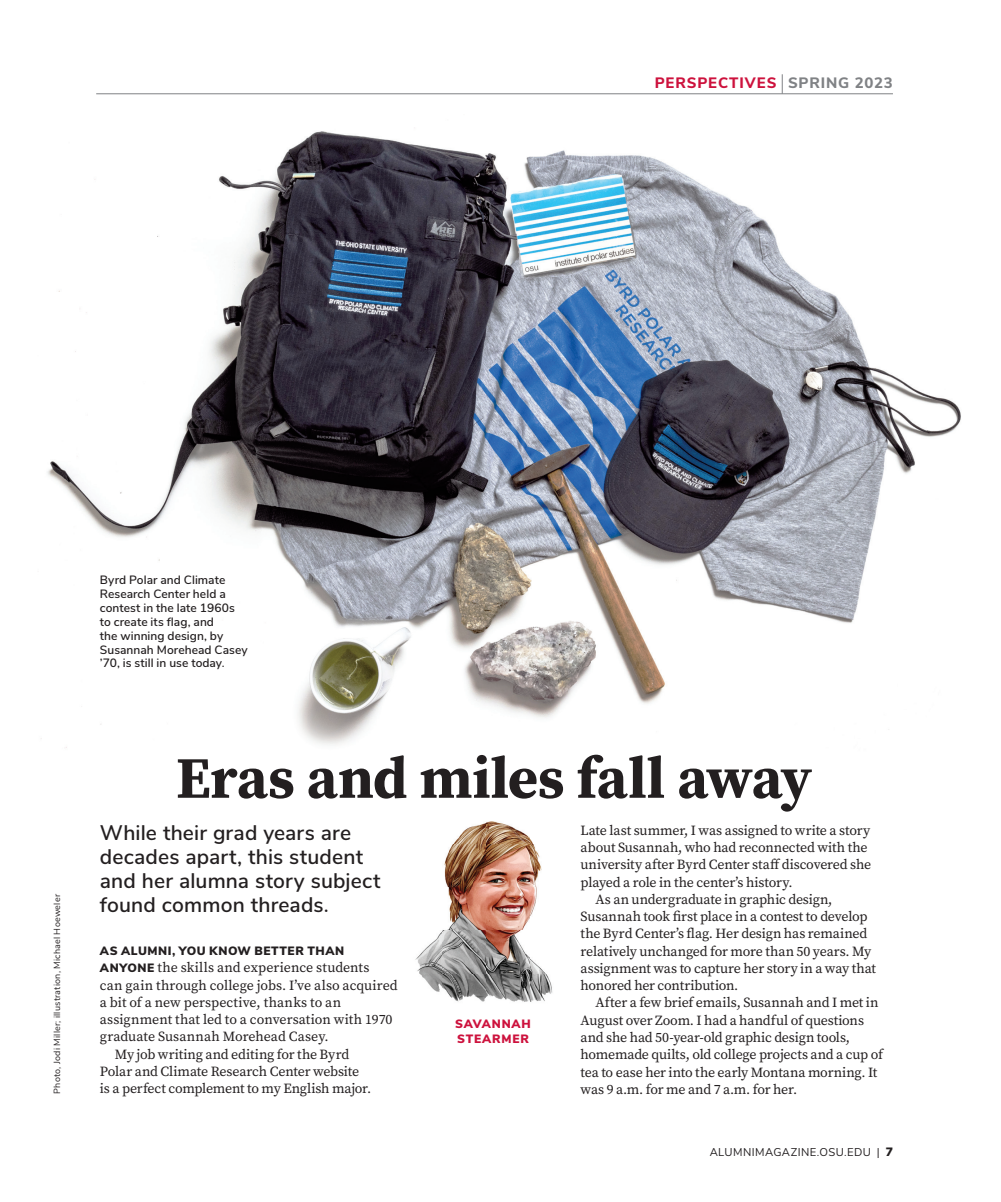
<style>
.page{position:relative;width:1001px;height:1202px;background:#fff}
.page>*{position:absolute;margin:0;border:0;box-sizing:border-box;transform-origin:0 0}
.t1{font:700 58.5px "Buckeye Serif";letter-spacing:-.01em;color:#231f20}
.t2{font:600 21px/24px "Buckeye Sans";letter-spacing:.005em;color:#231f20}
.t3{font:800 15px "Buckeye Sans";letter-spacing:.055em;color:#cd123d}
.t4{font:13.95px "Buckeye Serif";letter-spacing:-.01em;color:#231f20}
.t5{font:600 12px/13.8px "Buckeye Sans";letter-spacing:.005em;color:#231f20}
.t6{font:900 12px "Buckeye Sans";letter-spacing:.045em;color:#231f20}
.t7{font:900 12px/15px "Buckeye Sans";letter-spacing:.065em;color:#cd123d}
.t8{font:11.25px "Buckeye Sans";letter-spacing:.04em;color:#231f20}
.t9{font:9px "Buckeye Sans";letter-spacing:.025em;color:#231f20}
.s1{color:#808285}
.s2{font-family:"Buckeye Sans";font-weight:900;font-size:12px}
.s3{font-weight:900;font-size:12px}
</style>
<div class="page">
<img style="left:41px;top:131px;width:920px;height:617px">
<img style="left:415px;top:821px;width:138px;height:181px">
<hr style="left:96px;top:93px;width:797px;height:1px;background:#808285">
<svg style="left:782px;top:74px;width:1px;height:20px"></svg>
<p class="t3" style="left:655px;top:72px;width:240px">PERSPECTIVES <span class="s1">SPRING 2023</span></p>
<p class="t9" style="left:50px;top:1093px;width:201px;rotate:-90deg">Photo, Jodi Miller; illustration, Michael Hoeweler</p>
<p class="t5" style="left:100px;top:572px;width:149px">Byrd Polar and Climate<br>Research Center held a contest in the late 1960s to create its flag, and<br>the winning design, by<br>Susannah Morehead Casey ’70, is still in use today.</p>
<h1 class="t1" style="left:176px;top:737px;width:637px">Eras and miles fall away</h1>
<h2 class="t2" style="left:100px;top:819px;width:282px">While their grad years are decades apart, this student and her alumna story subject found common threads.</h2>
<p class="t6" style="left:100px;top:942px;width:246px">AS ALUMNI, YOU KNOW BETTER THAN</p>
<p class="t4" style="left:100px;top:958px;width:271px"><span class="s2">ANYONE</span> the skills and experience students</p>
<p class="t4" style="left:100px;top:975px;width:299px">can gain through college jobs. I’ve also acquired</p>
<p class="t4" style="left:100px;top:992px;width:243px">a bit of a new perspective, thanks to an</p>
<p class="t4" style="left:100px;top:1010px;width:294px">assignment that led to a conversation with 1970</p>
<p class="t4" style="left:100px;top:1027px;width:230px">graduate Susannah Morehead Casey.</p>
<p class="t4" style="left:115px;top:1044px;width:236px">My job writing and editing for the Byrd</p>
<p class="t4" style="left:100px;top:1061px;width:261px">Polar and Climate Research Center website</p>
<p class="t4" style="left:100px;top:1079px;width:273px">is a perfect complement to my English major.</p>
<p class="t4" style="left:580px;top:821px;width:291px">Late last summer, I was assigned to write a story</p>
<p class="t4" style="left:580px;top:838px;width:289px">about Susannah, who had reconnected with the</p>
<p class="t4" style="left:580px;top:855px;width:292px">university after Byrd Center staff discovered she</p>
<p class="t4" style="left:580px;top:872px;width:213px">played a role in the center’s history.</p>
<p class="t4" style="left:595px;top:890px;width:238px">As an undergraduate in graphic design,</p>
<p class="t4" style="left:580px;top:907px;width:289px">Susannah took first place in a contest to develop</p>
<p class="t4" style="left:580px;top:924px;width:288px">the Byrd Center’s flag. Her design has remained</p>
<p class="t4" style="left:580px;top:941px;width:292px">relatively unchanged for more than 50 years. My</p>
<p class="t4" style="left:580px;top:959px;width:297px">assignment was to capture her story in a way that</p>
<p class="t4" style="left:580px;top:976px;width:159px">honored her contribution.</p>
<p class="t4" style="left:595px;top:993px;width:284px">After a few brief emails, Susannah and I met in</p>
<p class="t4" style="left:580px;top:1010px;width:285px">August over Zoom. I had a handful of questions</p>
<p class="t4" style="left:580px;top:1028px;width:271px">and she had 50-year-old graphic design tools,</p>
<p class="t4" style="left:580px;top:1045px;width:304px">homemade quilts, old college projects and a cup of</p>
<p class="t4" style="left:580px;top:1062px;width:298px">tea to ease her into the early Montana morning. It</p>
<p class="t4" style="left:580px;top:1079px;width:218px">was 9 a.m. for me and 7 a.m. for her.</p>
<p class="t7" style="left:455px;top:1015px;width:77px">SAVANNAH<br>STEARMER</p>
<p class="t8" style="left:709px;top:1143px;width:185px">ALUMNIMAGAZINE.OSU.EDU | <span class="s3">7</span></p>
</div>
